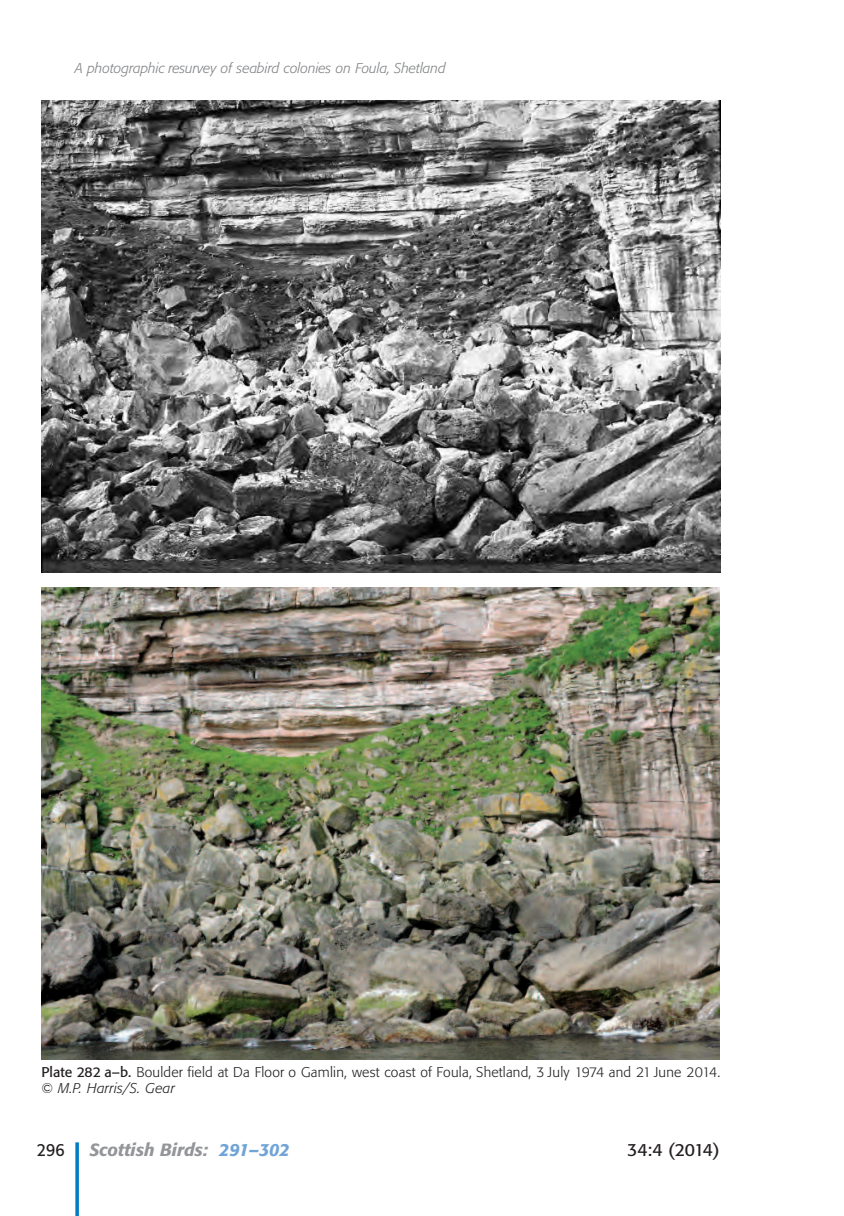
<style>
.page{position:relative;width:844px;height:1216px;background:#fff}
.page>*{position:absolute;margin:0;border:0;box-sizing:border-box;transform-origin:0 0}
.t1{font:italic 500 17.5px "Formata BQ";color:#939598}
.t2{font:17.5px "Formata BQ";color:#231f20}
.t3{font:17.5px "Formata BQ";color:#231f20;scale:.9 1}
.t4{font:300 14px/15.8px "Formata BQ";letter-spacing:.015em;color:#231f20}
.t5{font:italic 300 14px "Formata BQ";color:#808285}
.s1{font-weight:400}
.s2{font-style:italic}
.s3{color:#70a3d6}
</style>
<div class="page">
<svg style="left:75px;top:1142px;width:4px;height:73px"></svg>
<img style="left:42px;top:588px;width:677px;height:471px">
<img style="left:41px;top:100px;width:678px;height:472px">
<p class="t5" style="left:75px;top:62px;width:372px">A photographic resurvey of seabird colonies on Foula, Shetland</p>
<p class="t4" style="left:41px;top:1065px;width:680px"><span class="s1">Plate 282 a–b.</span> Boulder field at Da Floor o Gamlin, west coast of Foula, Shetland, 3 July 1974 and 21 June 2014. © <span class="s2">M.P. Harris/S. Gear</span></p>
<p class="t3" style="left:37px;top:1142px;width:32px">296</p>
<p class="t1" style="left:89px;top:1142px;width:202px">Scottish Birds: <span class="s3">291–302</span></p>
<p class="t2" style="left:627px;top:1141px;width:94px">34:4 (2014)</p>
</div>
